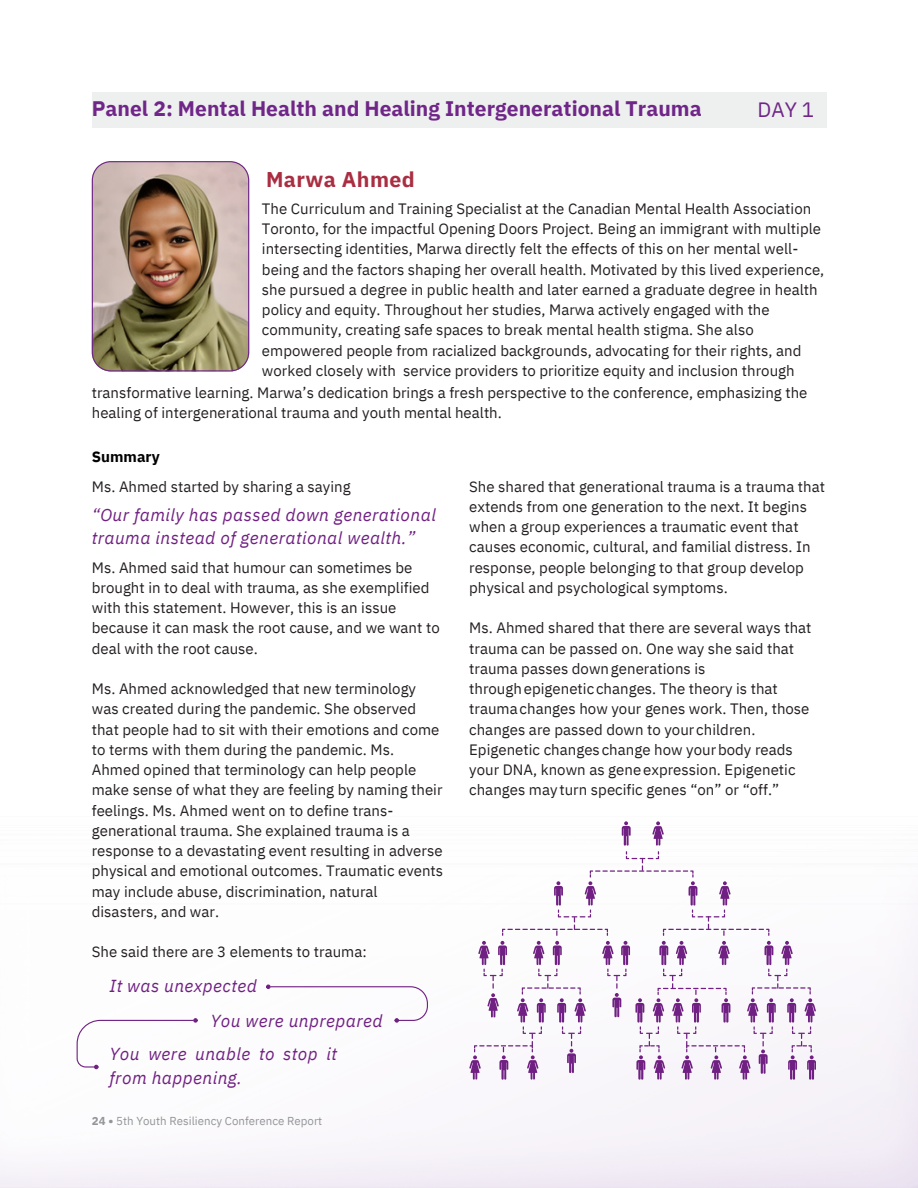
<style>
.page{position:relative;width:918px;height:1188px;background:#fff}
.page>*{position:absolute;margin:0;border:0;box-sizing:border-box;transform-origin:0 0}
.t1{font:700 21.3px "IBM Plex Sans";letter-spacing:.02em;color:#aa2e42}
.t2{font:700 21px "IBM Plex Sans";color:#6f2688}
.t3{font:20.7px "IBM Plex Sans";color:#6f2688}
.t4{font:italic 17.4px/23.7px "IBM Plex Sans";letter-spacing:.025em;color:#702082}
.t5{font:15px/20.2px "IBM Plex Sans";color:#231f20}
.t6{font:700 15px "IBM Plex Sans";color:#000}
.t7{font:11.55px "IBM Plex Sans";color:#939598}
.s1{font-weight:700}
</style>
<div class="page">
<div style="left:92px;top:92px;width:734px;height:35px;background:#eeefef"></div>
<img style="left:92px;top:161px;width:157px;height:210px">
<svg style="left:266px;top:985px;width:163px;height:38px"></svg>
<svg style="left:76px;top:1018px;width:122px;height:51px"></svg>
<svg style="left:469px;top:821px;width:347px;height:259px"></svg>
<h5 class="t2" style="left:92px;top:95px;width:611px">Panel 2: Mental Health and Healing Intergenerational Trauma</h5>
<h5 class="t3" style="left:757px;top:96px;width:58px">DAY 1</h5>
<h5 class="t1" style="left:266px;top:165px;width:150px">Marwa Ahmed</h5>
<h4 class="t5" style="left:262px;top:198px;width:564px">The Curriculum and Training Specialist at the Canadian Mental Health Association Toronto, for the impactful Opening Doors Project. Being an immigrant with multiple intersecting identities, Marwa directly felt the effects of this on her mental well&shy;being and the factors shaping her overall health. Motivated by this lived experience, she pursued a degree in public health and later earned a graduate degree in health policy and equity. Throughout her studies, Marwa actively engaged with the community, creating safe spaces to break mental health stigma. She also empowered people from racialized backgrounds, advocating for their rights, and worked closely with service providers to prioritize equity and inclusion through</h4>
<h5 class="t5" style="left:92px;top:382px;width:717px">transformative learning. Marwa’s dedication brings a fresh perspective to the conference, emphasizing the healing of intergenerational trauma and youth mental health.</h5>
<h3 class="t6" style="left:92px;top:447px;width:69px">Summary</h3>
<h5 class="t5" style="left:92px;top:476px;width:260px">Ms. Ahmed started by sharing a saying</h5>
<h3 class="t4" style="left:92px;top:502px;width:346px">“Our family has passed down generational trauma instead of generational wealth.”</h3>
<h5 class="t5" style="left:92px;top:557px;width:349px">Ms. Ahmed said that humour can sometimes be brought in to deal with trauma, as she exemplified with this statement. However, this is an issue because it can mask the root cause, and we want to deal with the root cause.</h5>
<h5 class="t5" style="left:92px;top:678px;width:353px">Ms. Ahmed acknowledged that new terminology was created during the pandemic. She observed that people had to sit with their emotions and come to terms with them during the pandemic. Ms.<br>Ahmed opined that terminology can help people make sense of what they are feeling by naming their feelings. Ms. Ahmed went on to define trans&shy;generational trauma. She explained trauma is a response to a devastating event resulting in adverse physical and emotional outcomes. Traumatic events may include abuse, discrimination, natural disasters, and war.</h5>
<h3 class="t5" style="left:92px;top:942px;width:277px">She said there are 3 elements to trauma:</h3>
<p class="t4" style="left:110px;top:974px;width:149px">It was unexpected</p>
<p class="t4" style="left:210px;top:1008px;width:174px">You were unprepared</p>
<h2 class="t4" style="left:110px;top:1042px;width:229px">You were unable to stop it from happening.</h2>
<h3 class="t7" style="left:92px;top:1114px;width:232px"><span class="s1">24 •</span> 5th Youth Resiliency Conference Report</h3>
<h5 class="t5" style="left:469px;top:476px;width:357px">She shared that generational trauma is a trauma that extends from one generation to the next. It begins when a group experiences a traumatic event that causes economic, cultural, and familial distress. In response, people belonging to that group develop physical and psychological symptoms.</h5>
<p class="t5" style="left:469px;top:618px;width:344px">Ms. Ahmed shared that there are several ways that trauma can be passed on. One way she said that trauma passes downgenerations is throughepigeneticchanges. The theory is that traumachanges how your genes work. Then, those changes are passed down to yourchildren.<br>Epigenetic changeschange how yourbody reads your DNA, known as geneexpression. Epigenetic changes mayturn specific genes “on” or “off.”</p>
</div>
